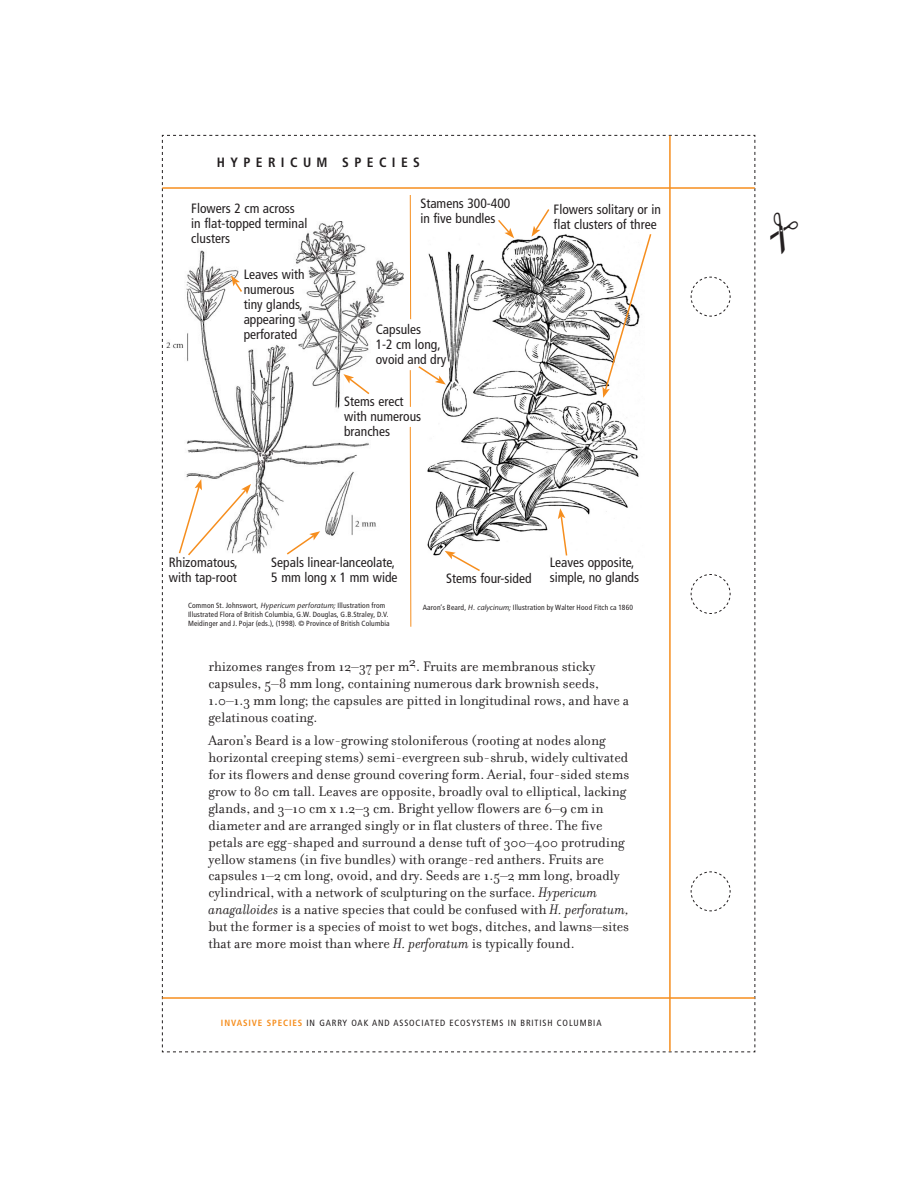
<style>
.page{position:relative;width:918px;height:1188px;background:#fff}
.page>*{position:absolute;margin:0;border:0;box-sizing:border-box;transform-origin:0 0}
.Body_before_head{font:14.85px/17px "Filosofia";color:#231f20}
.Body_Begin{font:condensed 13.5px/15px "Frutiger LT Std";color:#231f20}
.header--Latin_name{font:700 condensed 13.5px "Frutiger LT Std";letter-spacing:.4em;color:#231f20}
.t1{font:condensed 9px "Frutiger LT Std";letter-spacing:.1em;color:#231f20}
.photo_credit{font:condensed 7.5px/9px "Frutiger LT Std";letter-spacing:.02em;color:#231f20}
.s1{font-family:"Stone Sans Std";font-weight:500;font-style:italic;font-stretch:normal}
.s2{font-style:italic}
.s3{font-weight:700;color:#f68e1e}
</style>
<div class="page">
<svg style="left:162px;top:135px;width:594px;height:917px"></svg>
<hr style="left:410px;top:370px;width:1px;height:37px;background:#f68e1e">
<p class="header--Latin_name" style="left:217px;top:155px;width:205px">HYPERICUM SPECIES</p>
<p class="Body_Begin" style="left:191px;top:201px;width:118px">Flowers 2 cm across in flat-topped terminal clusters</p>
<p class="Body_Begin" style="left:244px;top:267px;width:62px">Leaves with numerous tiny glands, appearing perforated</p>
<p class="Body_Begin" style="left:420px;top:196px;width:91px">Stamens 300-400 in five bundles</p>
<p class="Body_Begin" style="left:376px;top:322px;width:72px">Capsules<br>1-2 cm long, ovoid and dry</p>
<p class="Body_Begin" style="left:344px;top:394px;width:79px">Stems erect with numerous branches</p>
<p class="Body_Begin" style="left:554px;top:202px;width:109px">Flowers solitary or in flat clusters of three</p>
<p class="Body_Begin" style="left:169px;top:555px;width:71px">Rhizomatous, with tap-root</p>
<p class="Body_Begin" style="left:271px;top:555px;width:128px">Sepals linear-lanceolate,<br>5 mm long x 1 mm wide</p>
<p class="Body_Begin" style="left:550px;top:555px;width:86px">Leaves opposite,</p>
<p class="Body_Begin" style="left:446px;top:571px;width:87px">Stems four-sided</p>
<p class="Body_Begin" style="left:550px;top:570px;width:91px">simple, no glands</p>
<p class="photo_credit" style="left:188px;top:601px;width:203px">Common St. Johnswort, <span class="s1">Hypericum perforatum;</span> Illustration from<br>Illustrated Flora of British Columbia, G.W. Douglas, G.B.Straley, D.V.<br>Meidinger and J. Pojar (eds.), (1998). © Province of British Columbia</p>
<p class="photo_credit" style="left:423px;top:603px;width:212px">Aaron’s Beard, <span class="s1">H. calycinum;</span> Illustration by Walter Hood Fitch ca 1860</p>
<p class="Body_before_head" style="left:208px;top:658px;width:422px">rhizomes ranges from 12–37 per m2. Fruits are membranous sticky capsules, 5–8 mm long, containing numerous dark brownish seeds, 1.0–1.3 mm long; the capsules are pitted in longitudinal rows, and have a gelatinous coating.</p>
<p class="Body_before_head" style="left:208px;top:732px;width:422px">Aaron’s Beard is a low-growing stoloniferous (rooting at nodes along horizontal creeping stems) semi-evergreen sub-shrub, widely cultivated for its flowers and dense ground covering form. Aerial, four-sided stems grow to 80 cm tall. Leaves are opposite, broadly oval to elliptical, lacking glands, and 3–10 cm x 1.2–3 cm. Bright yellow flowers are 6–9 cm in diameter and are arranged singly or in flat clusters of three. The five petals are egg-shaped and surround a dense tuft of 300–400 protruding yellow stamens (in five bundles) with orange-red anthers. Fruits are capsules 1–2 cm long, ovoid, and dry. Seeds are 1.5–2 mm long, broadly cylindrical, with a network of sculpturing on the surface. <span class="s2">Hypericum anagalloides</span> is a native species that could be confused with <span class="s2">H. perforatum, </span>but the former is a species of moist to wet bogs, ditches, and lawns—sites that are more moist than where <span class="s2">H. perforatum</span> is typically found.</p>
<p class="t1" style="left:221px;top:1017px;width:382px"><span class="s3">INVASIVE SPECIES</span> IN GARRY OAK AND ASSOCIATED ECOSYSTEMS IN BRITISH COLUMBIA</p>
</div>
